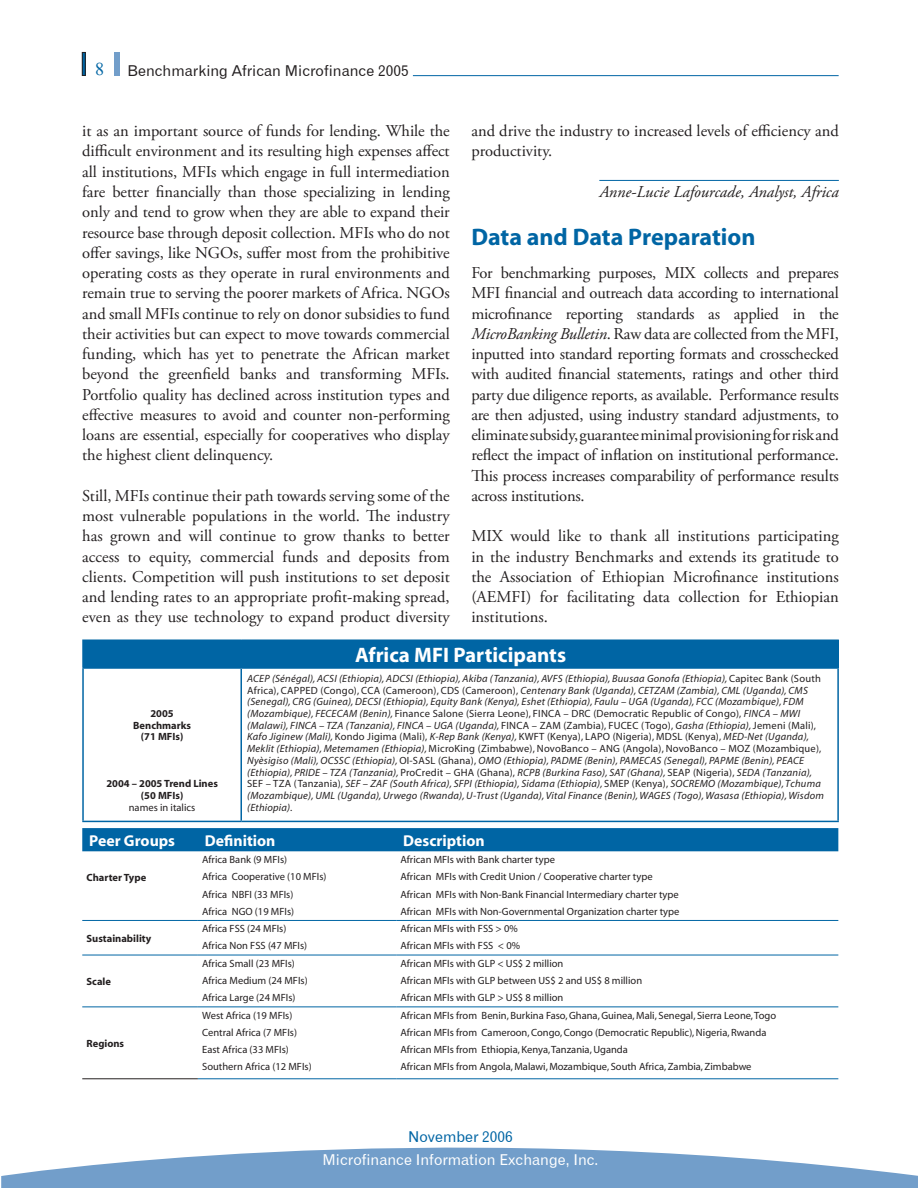
<style>
.page{position:relative;width:918px;height:1188px;background:#fff}
.page>*{position:absolute;margin:0;border:0;box-sizing:border-box;transform-origin:0 0}
.t1{font:700 24px "Myriad";color:#0065a4}
.t2{font:700 21px "Myriad";color:#fff}
.t3{font:16.5px/20.2px "Adobe Garamond Pro";color:#231f20;text-align:justify}
.t4{font:italic 16.5px "Adobe Garamond Pro";color:#231f20}
.t5{font:700 15.75px "Myriad";color:#fff}
.t6{font:15px "Gothic 720 BT Roman B";color:#fff}
.t7{font:15px "Gothic 720 BT Roman B";color:#231f20}
.t8{font:15px "Gothic 720 BT Roman B";color:#0065a4}
.t9{font:italic 10.5px/11.7px "Myriad";letter-spacing:.02em;color:#231f20}
.t10{font:10.5px "Myriad";color:#231f20}
.t11{font:700 10.5px/11.7px "Myriad";color:#231f20;text-align:center}
.s1{font-style:italic}
.s2{font-style:normal}
</style>
<div class="page">
<svg style="left:1px;top:1147px;width:916px;height:41px;fill:#729eca"></svg>
<hr style="left:413px;top:75px;width:425px;height:1px;background:#0065a4">
<div style="left:114px;top:52px;width:5px;height:23px;background:#729eca"></div>
<div style="left:82px;top:52px;width:3px;height:23px;border:1px solid #231f20"></div>
<hr style="left:599px;top:180px;width:239px;height:1px;background:#0065a4">
<div style="left:82px;top:828px;width:756px;height:23px;background:#0065a4"></div>
<hr style="left:82px;top:920px;width:116px;height:1px;background:#0065a4">
<hr style="left:198px;top:920px;width:198px;height:1px;background:#0065a4">
<hr style="left:396px;top:920px;width:442px;height:1px;background:#0065a4">
<hr style="left:82px;top:954px;width:116px;height:1px;background:#0065a4">
<hr style="left:198px;top:954px;width:198px;height:1px;background:#0065a4">
<hr style="left:396px;top:954px;width:442px;height:1px;background:#0065a4">
<hr style="left:82px;top:1006px;width:116px;height:1px;background:#0065a4">
<hr style="left:198px;top:1006px;width:198px;height:1px;background:#0065a4">
<hr style="left:396px;top:1006px;width:442px;height:1px;background:#0065a4">
<hr style="left:82px;top:1078px;width:116px;height:1px;background:#231f20">
<hr style="left:198px;top:1078px;width:198px;height:1px;background:#0065a4">
<hr style="left:396px;top:1078px;width:442px;height:1px;background:#0065a4">
<div style="left:83px;top:640px;width:754px;height:28px;background:#0065a4"></div>
<hr style="left:82px;top:639px;width:159px;height:2px;background:#0065a4">
<hr style="left:82px;top:641px;width:2px;height:26px;background:#0065a4">
<hr style="left:241px;top:639px;width:597px;height:2px;background:#0065a4">
<svg style="left:837px;top:641px;width:1px;height:26px"></svg>
<hr style="left:82px;top:667px;width:159px;height:2px;background:#0065a4">
<hr style="left:82px;top:669px;width:2px;height:151px;background:#0065a4">
<hr style="left:241px;top:667px;width:597px;height:2px;background:#0065a4">
<hr style="left:240px;top:669px;width:2px;height:151px;background:#0065a4">
<hr style="left:837px;top:669px;width:1px;height:151px;background:#0065a4">
<hr style="left:82px;top:820px;width:159px;height:2px;background:#0065a4">
<hr style="left:241px;top:820px;width:597px;height:2px;background:#0065a4">
<p class="t7" style="left:127px;top:61px;width:283px">Benchmarking African Microfinance 2005</p>
<p class="t3" style="left:82px;top:121px;width:369px">it as an important source of funds for lending. While the difficult environment and its resulting high expenses affect all institutions, MFIs which engage in full intermediation fare better financially than those specializing in lending only and tend to grow when they are able to expand their resource base through deposit collection. MFIs who do not offer savings, like NGOs, suffer most from the prohibitive operating costs as they operate in rural environments and remain true to serving the poorer markets of Africa. NGOs and small MFIs continue to rely on donor subsidies to fund their activities but can expect to move towards commercial funding, which has yet to penetrate the African market beyond the greenfield banks and transforming MFIs.<br>Portfolio quality has declined across institution types and effective measures to avoid and counter non-performing loans are essential, especially for cooperatives who display the highest client delinquency.</p>
<p class="t3" style="left:82px;top:486px;width:369px">Still, MFIs continue their path towards serving some of the most vulnerable populations in the world. The industry has grown and will continue to grow thanks to better access to equity, commercial funds and deposits from clients. Competition will push institutions to set deposit and lending rates to an appropriate profit-making spread, even as they use technology to expand product diversity</p>
<p class="t3" style="left:471px;top:121px;width:369px">and drive the industry to increased levels of efficiency and productivity.</p>
<p class="t4" style="left:599px;top:182px;width:241px">Anne-Lucie Lafourcade, Analyst, Africa</p>
<h1 class="t1" style="left:471px;top:225px;width:285px">Data and Data Preparation</h1>
<p class="t3" style="left:471px;top:263px;width:369px">For benchmarking purposes, MIX collects and prepares MFI financial and outreach data according to international microfinance reporting standards as applied in the <span class="s1">MicroBanking Bulletin</span>. Raw data are collected from the MFI, inputted into standard reporting formats and crosschecked with audited financial statements, ratings and other third party due diligence reports, as available. Performance results are then adjusted, using industry standard adjustments, to eliminate subsidy, guarantee minimal provisioning for risk and reflect the impact of inflation on institutional performance.<br>This process increases comparability of performance results across institutions.</p>
<p class="t3" style="left:471px;top:526px;width:369px">MIX would like to thank all institutions participating in the industry Benchmarks and extends its gratitude to the Association of Ethiopian Microfinance institutions (AEMFI) for facilitating data collection for Ethiopian institutions.</p>
<p class="t11" style="left:133px;top:708px;width:59px">2005<br>Benchmarks (71 MFIs)</p>
<p class="t11" style="left:106px;top:778px;width:113px">2004 – 2005 Trend Lines (50 MFIs)</p>
<p class="t10" style="left:129px;top:802px;width:68px">names in italics</p>
<p class="t2" style="left:355px;top:644px;width:212px">Africa MFI Participants</p>
<p class="t9" style="left:247px;top:673px;width:578px">ACEP (Sénégal), ACSI (Ethiopia), ADCSI (Ethiopia), Akiba (Tanzania), AVFS (Ethiopia), Buusaa Gonofa (Ethiopia), <span class="s2">Capitec Bank (South Africa), CAPPED (Congo), CCA (Cameroon), CDS (Cameroon),</span> Centenary Bank (Uganda), CETZAM (Zambia), CML (Uganda), CMS (Senegal), CRG (Guinea), DECSI (Ethiopia), Equity Bank (Kenya), Eshet (Ethiopia), Faulu – UGA (Uganda), FCC (Mozambique), FDM (Mozambique), FECECAM (Benin), <span class="s2">Finance Salone (Sierra Leone), FINCA – DRC (Democratic Republic of Congo),</span> FINCA – MWI (Malawi), FINCA – TZA (Tanzania), FINCA – UGA (Uganda), <span class="s2">FINCA – ZAM (Zambia), FUCEC (Togo),</span> Gasha (Ethiopia), <span class="s2">Jemeni (Mali), </span>Kafo Jiginew (Mali), <span class="s2">Kondo Jigima (Mali),</span> K-Rep Bank (Kenya), <span class="s2">KWFT (Kenya), LAPO (Nigeria), MDSL (Kenya),</span> MED-Net (Uganda), Meklit (Ethiopia), Metemamen (Ethiopia), <span class="s2">MicroKing (Zimbabwe), NovoBanco – ANG (Angola), NovoBanco – MOZ (Mozambique), </span>Nyèsigiso (Mali), OCSSC (Ethiopia), <span class="s2">OI-SASL (Ghana),</span> OMO (Ethiopia), PADME (Benin), PAMECAS (Senegal), PAPME (Benin), PEACE (Ethiopia), PRIDE – TZA (Tanzania), <span class="s2">ProCredit – GHA (Ghana),</span> RCPB (Burkina Faso), SAT (Ghana), <span class="s2">SEAP (Nigeria),</span> SEDA (Tanzania), <span class="s2">SEF – TZA (Tanzania),</span> SEF – ZAF (South Africa), SFPI (Ethiopia), Sidama (Ethiopia), <span class="s2">SMEP (Kenya),</span> SOCREMO (Mozambique), Tchuma (Mozambique), UML (Uganda), Urwego (Rwanda), U-Trust (Uganda), Vital Finance (Benin), WAGES (Togo), Wasasa (Ethiopia), Wisdom (Ethiopia).</p>
<p class="t5" style="left:89px;top:832px;width:87px">Peer Groups</p>
<p class="t5" style="left:205px;top:832px;width:72px">Definition</p>
<p class="t5" style="left:403px;top:832px;width:83px">Description</p>
<p class="t11" style="left:87px;top:872px;width:61px">Charter Type</p>
<p class="t10" style="left:202px;top:854px;width:86px">Africa Bank (9 MFIs)</p>
<p class="t10" style="left:400px;top:854px;width:156px">African MFIs with Bank charter type</p>
<p class="t10" style="left:202px;top:871px;width:126px">Africa Cooperative (10 MFIs)</p>
<p class="t10" style="left:400px;top:871px;width:253px">African MFIs with Credit Union / Cooperative charter type</p>
<p class="t10" style="left:202px;top:889px;width:93px">Africa NBFI (33 MFIs)</p>
<p class="t10" style="left:400px;top:889px;width:280px">African MFIs with Non-Bank Financial Intermediary charter type</p>
<p class="t10" style="left:202px;top:906px;width:93px">Africa NGO (19 MFIs)</p>
<p class="t10" style="left:400px;top:906px;width:280px">African MFIs with Non-Governmental Organization charter type</p>
<p class="t11" style="left:87px;top:932px;width:66px">Sustainability</p>
<p class="t11" style="left:87px;top:976px;width:26px">Scale</p>
<p class="t11" style="left:87px;top:1038px;width:39px">Regions</p>
<p class="t10" style="left:202px;top:923px;width:86px">Africa FSS (24 MFIs)</p>
<p class="t10" style="left:400px;top:923px;width:119px">African MFIs with FSS &gt; 0%</p>
<p class="t10" style="left:202px;top:940px;width:106px">Africa Non FSS (47 MFIs)</p>
<p class="t10" style="left:400px;top:940px;width:121px">African MFIs with FSS &lt; 0%</p>
<p class="t10" style="left:202px;top:958px;width:94px">Africa Small (23 MFIs)</p>
<p class="t10" style="left:400px;top:958px;width:164px">African MFIs with GLP &lt; US$ 2 million</p>
<p class="t10" style="left:202px;top:975px;width:107px">Africa Medium (24 MFIs)</p>
<p class="t10" style="left:400px;top:975px;width:243px">African MFIs with GLP between US$ 2 and US$ 8 million</p>
<p class="t10" style="left:202px;top:992px;width:95px">Africa Large (24 MFIs)</p>
<p class="t10" style="left:400px;top:992px;width:164px">African MFIs with GLP &gt; US$ 8 million</p>
<p class="t10" style="left:202px;top:1010px;width:92px">West Africa (19 MFIs)</p>
<p class="t10" style="left:400px;top:1010px;width:377px">African MFIs from Benin, Burkina Faso, Ghana, Guinea, Mali, Senegal, Sierra Leone, Togo</p>
<p class="t10" style="left:202px;top:1027px;width:96px">Central Africa (7 MFIs)</p>
<p class="t10" style="left:400px;top:1027px;width:367px">African MFIs from Cameroon, Congo, Congo (Democratic Republic), Nigeria, Rwanda</p>
<p class="t10" style="left:202px;top:1044px;width:88px">East Africa (33 MFIs)</p>
<p class="t10" style="left:400px;top:1044px;width:229px">African MFIs from Ethiopia, Kenya, Tanzania, Uganda</p>
<p class="t10" style="left:202px;top:1061px;width:111px">Southern Africa (12 MFIs)</p>
<p class="t10" style="left:400px;top:1061px;width:352px">African MFIs from Angola, Malawi, Mozambique, South Africa, Zambia, Zimbabwe</p>
<p class="t8" style="left:408px;top:1127px;width:106px">November 2006</p>
<p class="t6" style="left:322px;top:1151px;width:277px">Microfinance Information Exchange, Inc.</p>
</div>
